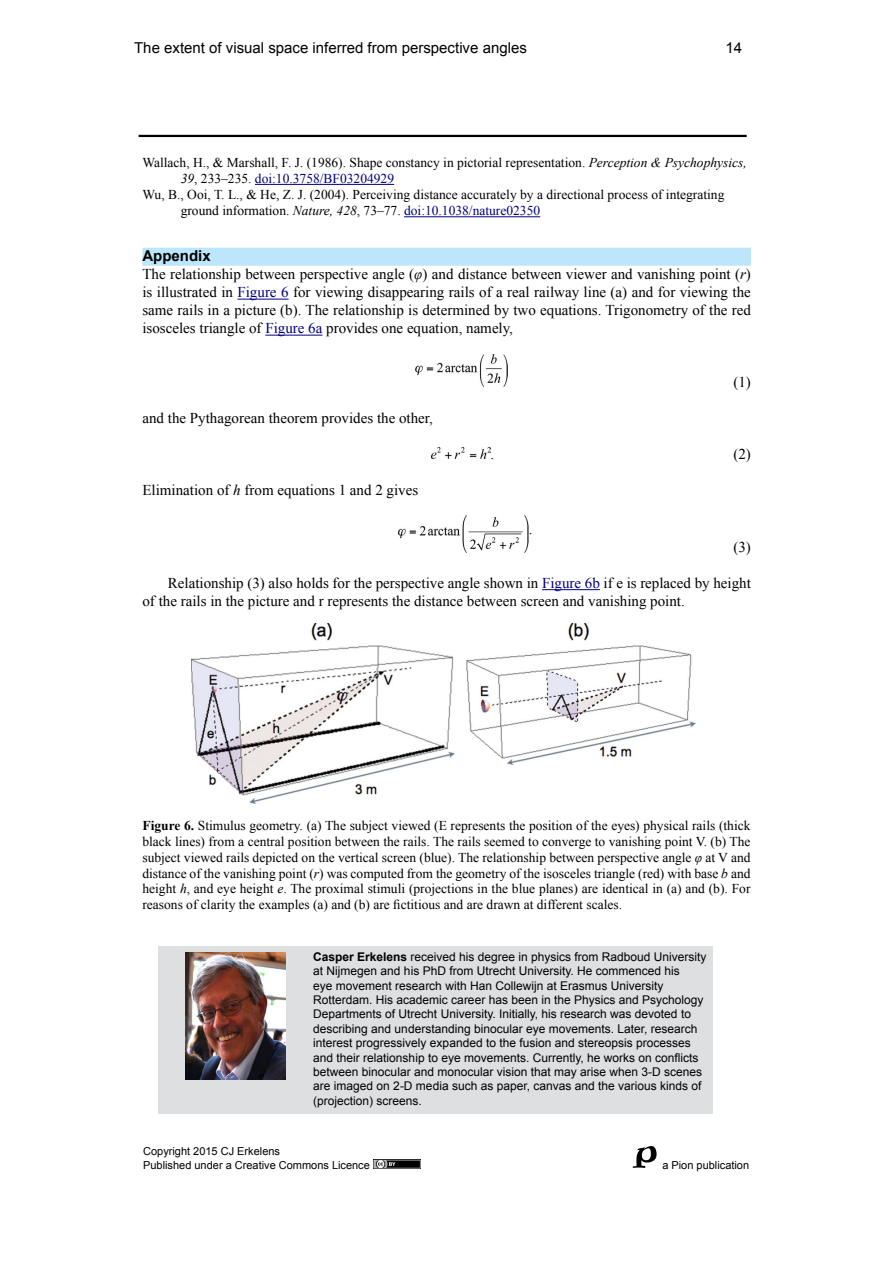
<style>
.page{position:relative;width:893px;height:1263px;background:#fff}
.page>*{position:absolute;margin:0;border:0;box-sizing:border-box;transform-origin:0 0}
.t1{font:15px/18px "Times New Roman";color:#000;text-align:justify}
.t2{font:15px "Arial";color:#000}
.t3{font:700 15px "Arial";color:#000}
.t4{font:13.5px/15.8px "Times New Roman";color:#000;text-align:justify}
.t5{font:13.5px "Times New Roman";color:#000080}
.t6{font:12px/14.4px "Arial";color:#000}
.t7{font:10.95px/13.2px "Arial";color:#000}
.s1{font-style:italic}
.s2{font-style:italic;color:#000}
.s3{color:#000}
.s4{color:#000080}
.s5{font-weight:700}
</style>
<div class="page">
<img style="left:373px;top:1159px;width:48px;height:10px">
<svg style="left:633px;top:1146px;width:24px;height:22px"></svg>
<hr style="left:139px;top:135px;width:608px;height:2px;background:#000">
<hr style="left:255px;top:184px;width:139px;height:1px;background:#000080">
<hr style="left:404px;top:216px;width:136px;height:1px;background:#000080">
<img style="left:191px;top:623px;width:504px;height:180px">
<div style="left:142px;top:248px;width:609px;height:18px;background:#bce6fb"></div>
<hr style="left:237px;top:299px;width:52px;height:1px;background:#000080">
<hr style="left:265px;top:335px;width:57px;height:1px;background:#000080">
<hr style="left:542px;top:589px;width:58px;height:1px;background:#000080">
<img style="left:415px;top:354px;width:92px;height:33px">
<img style="left:432px;top:447px;width:58px;height:12px">
<img style="left:399px;top:516px;width:130px;height:36px">
<div style="left:159px;top:946px;width:554px;height:168px;background:#dedfe0"></div>
<img style="left:186px;top:952px;width:99px;height:127px">
<p class="t2" style="left:134px;top:38px;width:394px">The extent of visual space inferred from perspective angles</p>
<p class="t2" style="left:725px;top:38px;width:18px">14</p>
<p class="t4" style="left:142px;top:154px;width:606px">Wallach, H., &amp; Marshall, F. J. (1986). Shape constancy in pictorial representation. <span class="s1">Perception &amp; Psychophysics,</span></p>
<p class="t5" style="left:181px;top:169px;width:215px"><span class="s2">39</span><span class="s3">, 233–235.</span> doi:10.3758/BF03204929</p>
<p class="t4" style="left:142px;top:186px;width:583px">Wu, B., Ooi, T. L., &amp; He, Z. J. (2004). Perceiving distance accurately by a directional process of integrating</p>
<p class="t4" style="left:181px;top:203px;width:361px">ground information. <span class="s1">Nature, 428</span>, 73–77. <span class="s4">doi:10.1038/nature02350</span></p>
<p class="t3" style="left:142px;top:246px;width:70px">Appendix</p>
<p class="t1" style="left:142px;top:265px;width:610px">The relationship between perspective angle (<span class="s1">φ</span>) and distance between viewer and vanishing point (<span class="s1">r</span>) is illustrated in <span class="s4">Figure 6</span> for viewing disappearing rails of a real railway line (a) and for viewing the same rails in a picture (b). The relationship is determined by two equations. Trigonometry of the red isosceles triangle of <span class="s4">Figure 6a</span> provides one equation, namely,</p>
<p class="t1" style="left:733px;top:372px;width:19px">(1)</p>
<p class="t1" style="left:142px;top:408px;width:292px">and the Pythagorean theorem provides the other,</p>
<p class="t1" style="left:490px;top:444px;width:5px">.</p>
<p class="t1" style="left:733px;top:444px;width:19px">(2)</p>
<p class="t1" style="left:142px;top:480px;width:277px">Elimination of <span class="s1">h</span> from equations 1 and 2 gives</p>
<p class="t1" style="left:529px;top:520px;width:5px">.</p>
<p class="t1" style="left:733px;top:538px;width:19px">(3)</p>
<p class="t1" style="left:142px;top:574px;width:610px;text-indent:26px">Relationship (3) also holds for the perspective angle shown in <span class="s4">Figure 6b</span> if e is replaced by height of the rails in the picture and r represents the distance between screen and vanishing point.</p>
<p class="t4" style="left:142px;top:818px;width:610px"><span class="s5">Figure 6.</span> Stimulus geometry. (a) The subject viewed (E represents the position of the eyes) physical rails (thick black lines) from a central position between the rails. The rails seemed to converge to vanishing point V. (b) The subject viewed rails depicted on the vertical screen (blue). The relationship between perspective angle <span class="s1">φ</span> at V and distance of the vanishing point (<span class="s1">r</span>) was computed from the geometry of the isosceles triangle (red) with base <span class="s1">b</span> and height <span class="s1">h</span>, and eye height <span class="s1">e</span>. The proximal stimuli (projections in the blue planes) are identical in (a) and (b). For reasons of clarity the examples (a) and (b) are fictitious and are drawn at different scales.</p>
<p class="t6" style="left:313px;top:949px;width:395px"><span class="s5">Casper Erkelens</span> received his degree in physics from Radboud University at Nijmegen and his PhD from Utrecht University. He commenced his<br>eye movement research with Han Collewijn at Erasmus University Rotterdam. His academic career has been in the Physics and Psychology Departments of Utrecht University. Initially, his research was devoted to describing and understanding binocular eye movements. Later, research interest progressively expanded to the fusion and stereopsis processes and their relationship to eye movements. Currently, he works on conflicts between binocular and monocular vision that may arise when 3-D scenes are imaged on 2-D media such as paper, canvas and the various kinds of (projection) screens.</p>
<p class="t7" style="left:143px;top:1145px;width:228px">Copyright 2015 CJ Erkelens<br>Published under a Creative Commons Licence</p>
<p class="t7" style="left:662px;top:1158px;width:88px">a Pion publication</p>
</div>
